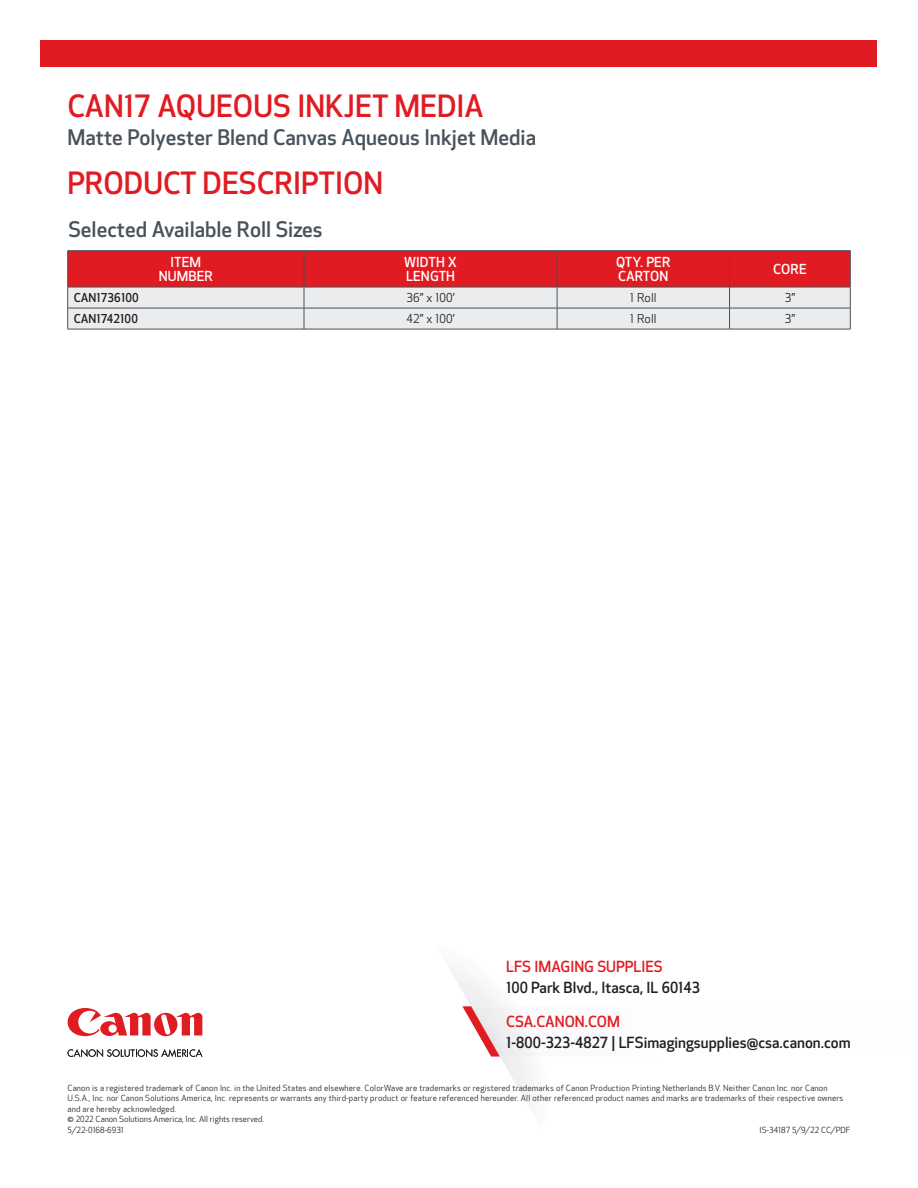
<style>
.page{position:relative;width:918px;height:1188px;background:#fff}
.page>*{position:absolute;margin:0;border:0;box-sizing:border-box;transform-origin:0 0}
._1st_Header{font:500 30px "Optic Sans 301";color:#e11b22}
.Sub_Header{font:500 21px "Optic Sans 301";color:#48525a}
._2nd_Header{font:500 21px "Optic Sans 301";color:#48525a}
.CTA{font:500 15px "Optic Sans 301";color:#231f20}
.CTA-2{font:500 15px "Optic Sans 301";color:#e11b22}
.Chart_Body_text_-_CW{font:500 13.5px/14.2px "Optic Sans 301";letter-spacing:.01em;color:#fff;text-align:center}
.Chart_Body_text_-_CW-2{font:12px "Optic Sans 201";letter-spacing:.01em;color:#231f20}
.Chart_Body_text_-_CW-3{font:500 12px "Optic Sans 301";letter-spacing:.01em;color:#231f20}
.Legal_Disclaimer{font:8.25px/10.5px "Optic Sans 201";letter-spacing:.02em;color:#231f20}
.Legal_Disclaimer-2{font:8.25px "Optic Sans 201";color:#231f20}
</style>
<div class="page">
<svg style="left:462px;top:1006px;width:38px;height:51px"></svg>
<div style="left:40px;top:40px;width:838px;height:28px;background:#e11b22"></div>
<svg style="left:68px;top:1049px;width:134px;height:8px"></svg>
<svg style="left:68px;top:1008px;width:134px;height:28px"></svg>
<hr style="left:68px;top:250px;width:236px;height:1px;background:#48525a">
<hr style="left:304px;top:250px;width:253px;height:1px;background:#48525a">
<hr style="left:557px;top:250px;width:173px;height:1px;background:#48525a">
<hr style="left:730px;top:250px;width:121px;height:1px;background:#48525a">
<svg style="left:67px;top:251px;width:784px;height:78px;background:#df878b"></svg>
<hr style="left:68px;top:329px;width:236px;height:1px;background:#48525a">
<hr style="left:304px;top:329px;width:253px;height:1px;background:#48525a">
<hr style="left:557px;top:329px;width:173px;height:1px;background:#48525a">
<hr style="left:730px;top:329px;width:121px;height:1px;background:#48525a">
<p class="_1st_Header" style="left:68px;top:89px;width:418px">CAN17 AQUEOUS INKJET MEDIA</p>
<p class="Sub_Header" style="left:68px;top:125px;width:470px">Matte Polyester Blend Canvas Aqueous Inkjet Media</p>
<p class="_1st_Header" style="left:68px;top:166px;width:317px">PRODUCT DESCRIPTION</p>
<p class="_2nd_Header" style="left:68px;top:217px;width:256px">Selected Available Roll Sizes</p>
<p class="Chart_Body_text_-_CW" style="left:159px;top:255px;width:56px">ITEM<br>NUMBER</p>
<p class="Chart_Body_text_-_CW" style="left:404px;top:255px;width:54px">WIDTH X</p>
<p class="Chart_Body_text_-_CW" style="left:406px;top:269px;width:51px">LENGTH</p>
<p class="Chart_Body_text_-_CW" style="left:616px;top:255px;width:56px">QTY. PER</p>
<p class="Chart_Body_text_-_CW" style="left:618px;top:269px;width:52px">CARTON</p>
<p class="Chart_Body_text_-_CW" style="left:773px;top:262px;width:35px">CORE</p>
<p class="Chart_Body_text_-_CW-3" style="left:74px;top:291px;width:66px">CAN1736100</p>
<p class="Chart_Body_text_-_CW-2" style="left:406px;top:291px;width:50px">36” x 100’</p>
<p class="Chart_Body_text_-_CW-2" style="left:630px;top:291px;width:28px">1 Roll</p>
<p class="Chart_Body_text_-_CW-2" style="left:785px;top:291px;width:12px">3”</p>
<p class="Chart_Body_text_-_CW-3" style="left:74px;top:312px;width:66px">CAN1742100</p>
<p class="Chart_Body_text_-_CW-2" style="left:406px;top:312px;width:50px">42” x 100’</p>
<p class="Chart_Body_text_-_CW-2" style="left:630px;top:312px;width:28px">1 Roll</p>
<p class="Chart_Body_text_-_CW-2" style="left:785px;top:312px;width:12px">3”</p>
<p class="CTA-2" style="left:506px;top:958px;width:158px">LFS IMAGING SUPPLIES</p>
<p class="CTA" style="left:506px;top:979px;width:195px">100 Park Blvd., Itasca, IL 60143</p>
<p class="CTA-2" style="left:506px;top:1013px;width:115px">CSA.CANON.COM</p>
<p class="CTA" style="left:506px;top:1034px;width:346px">1-800-323-4827 | LFSimagingsupplies@csa.canon.com</p>
<p class="Legal_Disclaimer" style="left:68px;top:1083px;width:777px">Canon is a registered trademark of Canon Inc. in the United States and elsewhere. ColorWave are trademarks or registered trademarks of Canon Production Printing Netherlands B.V. Neither Canon Inc. nor Canon<br>U.S.A., Inc. nor Canon Solutions America, Inc. represents or warrants any third-party product or feature referenced hereunder. All other referenced product names and marks are trademarks of their respective owners and are hereby acknowledged.</p>
<p class="Legal_Disclaimer-2" style="left:68px;top:1115px;width:198px">© 2022 Canon Solutions America, Inc. All rights reserved.</p>
<p class="Legal_Disclaimer-2" style="left:68px;top:1125px;width:58px">5/22-0168-6931</p>
<p class="Legal_Disclaimer-2" style="left:760px;top:1125px;width:92px">IS-34187 5/9/22 CC/PDF</p>
</div>
